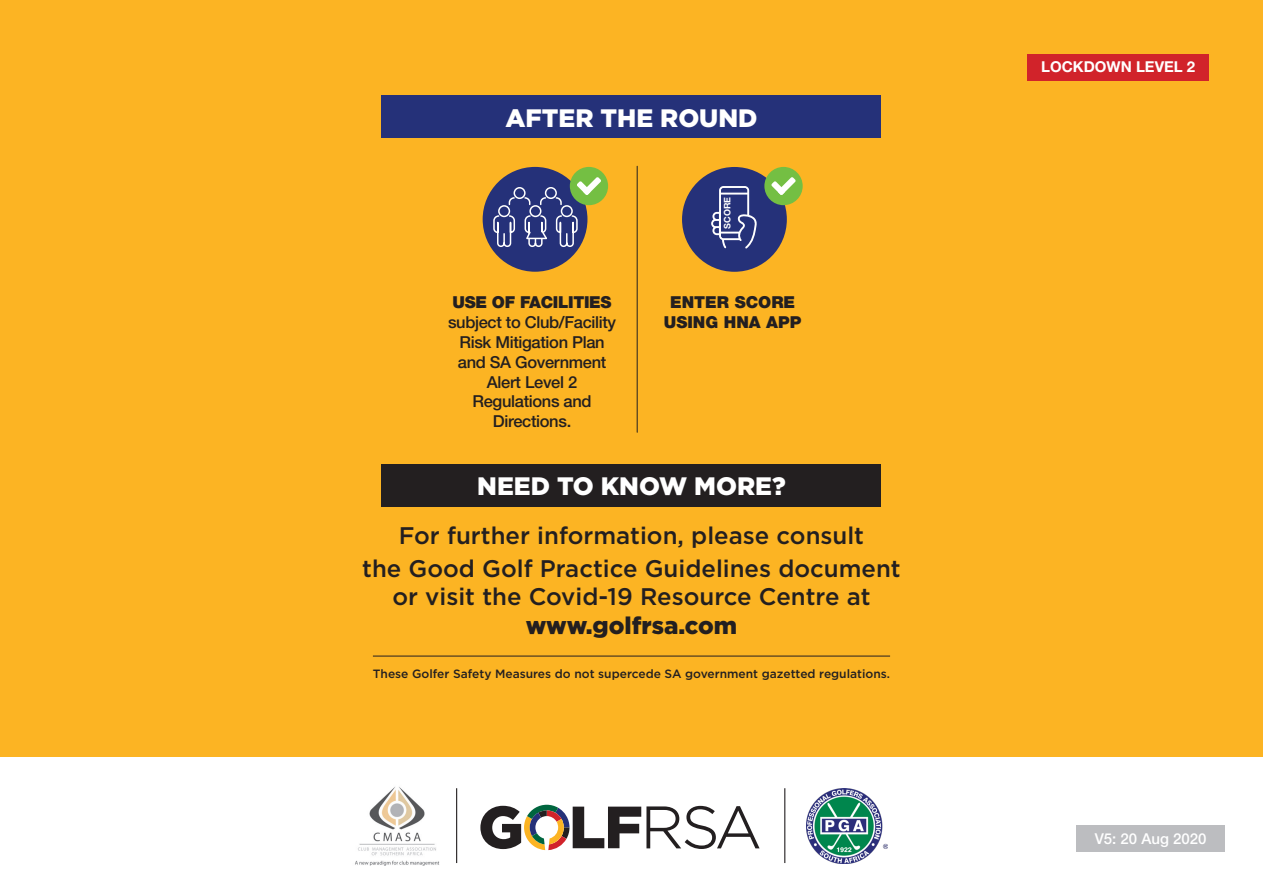
<style>
.page{position:relative;width:1263px;height:893px;background:#fcb423}
.page>*{position:absolute;margin:0;border:0;box-sizing:border-box;transform-origin:0 0}
.t1{font:900 25.2px "Gotham";color:#fff}
.t2{font:500 24px/33px "Gotham";color:#231f20;text-align:center}
.t3{font:500 16.5px/19.8px "Helvetica Neue LT Std";letter-spacing:-.02em;color:#231f20;text-align:center}
.t4{font:900 16.5px/19.8px "Helvetica Neue LT Std";color:#231f20;text-align:center}
.t5{font:900 16.5px "Helvetica Neue LT Std";letter-spacing:-.02em;color:#231f20}
.t6{font:700 15px "Helvetica Neue LT Std";color:#fff}
.t7{font:500 15px "Helvetica Neue LT Std";color:#fff}
.t8{font:500 12px "Gotham";color:#231f20}
.t9{font:700 9px "Helvetica Neue LT Std";color:#fff}
.s1{font-weight:900}
</style>
<div class="page">
<div style="left:382px;top:96px;width:499px;height:42px;background:#253179"></div>
<hr style="left:637px;top:166px;width:1px;height:266px;background:#231f20">
<div style="left:682px;top:167px;width:105px;height:105px;background:#253179;border-radius:50%"></div>
<svg style="left:711px;top:186px;width:46px;height:63px"></svg>
<div style="left:764px;top:167px;width:39px;height:38px;background:#74bf43;border-radius:50%"></div>
<svg style="left:771px;top:177px;width:25px;height:18px"></svg>
<div style="left:0;top:757px;width:1263px;height:136px;background:#fff"></div>
<img style="left:355px;top:787px;width:85px;height:79px">
<img style="left:807px;top:788px;width:80px;height:75px">
<svg style="left:480px;top:805px;width:279px;height:45px"></svg>
<hr style="left:456px;top:788px;width:1px;height:75px;background:#231f20">
<hr style="left:784px;top:788px;width:1px;height:75px;background:#231f20">
<hr style="left:373px;top:656px;width:517px;height:1px;background:#231f20">
<div style="left:382px;top:464px;width:499px;height:42px;background:#231f20"></div>
<div style="left:1027px;top:54px;width:182px;height:26px;background:#d1232a"></div>
<div style="left:483px;top:167px;width:104px;height:105px;background:#253179;border-radius:50%"></div>
<div style="left:570px;top:167px;width:38px;height:38px;background:#74bf43;border-radius:50%"></div>
<svg style="left:492px;top:177px;width:109px;height:71px"></svg>
<div style="left:1076px;top:826px;width:149px;height:26px;background:#bcbdc0"></div>
<p class="t1" style="left:505px;top:101px;width:254px">AFTER THE ROUND</p>
<p class="t5" style="left:453px;top:293px;width:160px">USE OF FACILITIES</p>
<p class="t3" style="left:448px;top:312px;width:170px">subject to Club/Facility<br>Risk Mitigation Plan and SA Government<br>Alert Level 2</p>
<p class="t3" style="left:472px;top:391px;width:121px">Regulations and</p>
<p class="t3" style="left:493px;top:411px;width:80px">Directions.</p>
<p class="t9" style="left:721px;top:229px;width:33px;rotate:-90deg">SCORE</p>
<p class="t4" style="left:664px;top:292px;width:139px">ENTER SCORE<br>USING HNA APP</p>
<p class="t1" style="left:477px;top:469px;width:310px">NEED TO KNOW MORE?</p>
<p class="t2" style="left:362px;top:518px;width:540px">For further information, please consult<br>the Good Golf Practice Guidelines document</p>
<p class="t2" style="left:392px;top:582px;width:480px;line-height:28.8px">or visit the Covid-19 Resource Centre at <span class="s1">www.golfrsa.com</span></p>
<p class="t8" style="left:373px;top:666px;width:519px">These Golfer Safety Measures do not supercede SA government gazetted regulations.</p>
<p class="t6" style="left:1041px;top:58px;width:155px">LOCKDOWN LEVEL 2</p>
<p class="t7" style="left:1095px;top:830px;width:113px">V5: 20 Aug 2020</p>
</div>
